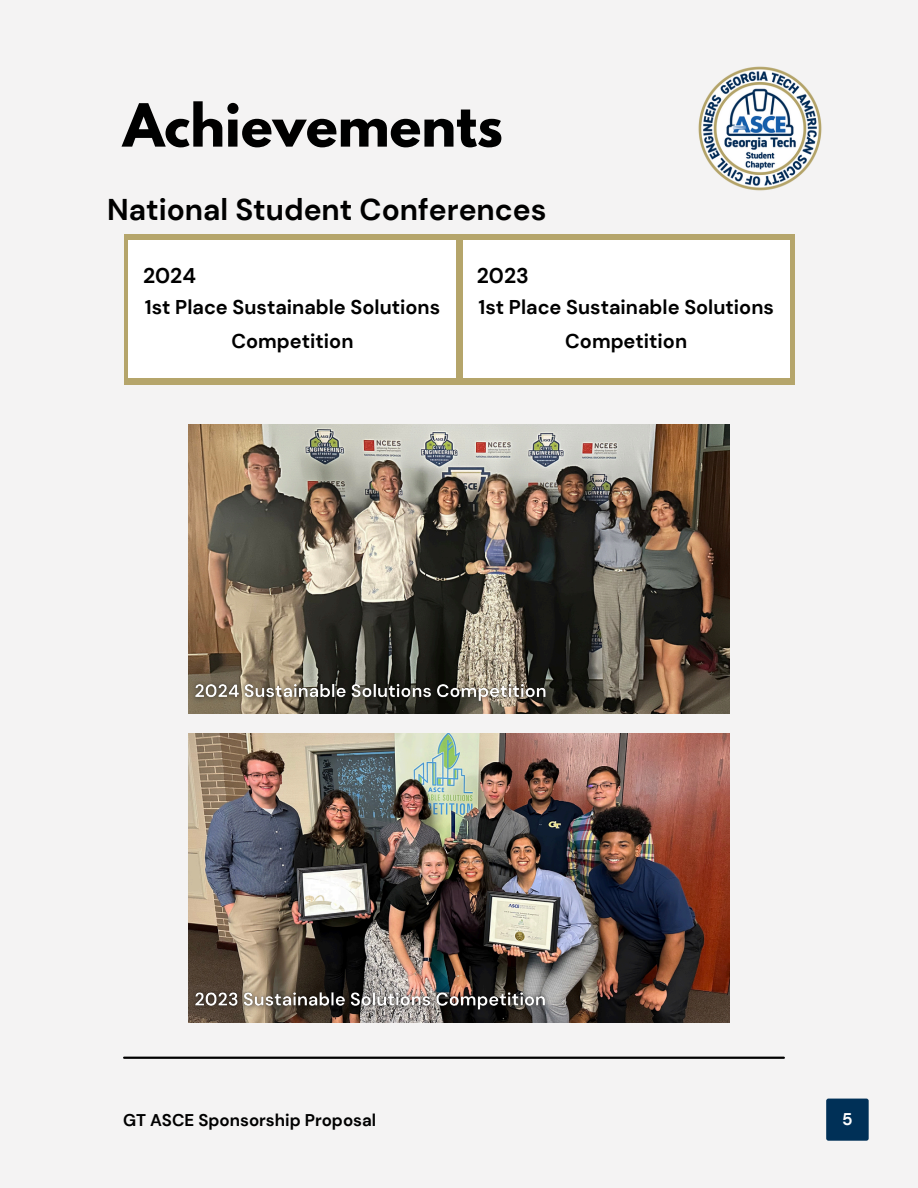
<style>
.page{position:relative;width:918px;height:1188px;background:#f4f3f3}
.page>*{position:absolute;margin:0;border:0;box-sizing:border-box;transform-origin:0 0}
.t1{font:700 52.65px "League Spartan";color:#000}
.t2{font:700 30px "DM Sans";color:#000}
.t3{font:700 21.3px "DM Sans";color:#000}
.t4{font:700 19.95px/33.8px "DM Sans";color:#000;text-align:center}
.t5{font:700 16.95px "DM Sans";color:#000}
.t6{font:700 16.95px "DM Sans";color:#fff}
</style>
<div class="page">
<hr style="left:124px;top:1057px;width:660px;height:2px;background:#000">
<img style="left:698px;top:66px;width:124px;height:125px">
<img style="left:188px;top:733px;width:541px;height:289px">
<img style="left:188px;top:984px;width:365px;height:36px">
<div style="left:124px;top:234px;width:670px;height:150px;background:#b5a56b"></div>
<div style="left:129px;top:240px;width:327px;height:137px;background:#fff"></div>
<div style="left:463px;top:240px;width:326px;height:137px;background:#fff"></div>
<img style="left:188px;top:425px;width:541px;height:289px">
<img style="left:188px;top:675px;width:366px;height:36px">
<div style="left:826px;top:1099px;width:43px;height:42px;background:#003057;border-radius:2px"></div>
<h1 class="t1" style="left:123px;top:99px;width:381px">Achievements</h1>
<h3 class="t2" style="left:107px;top:190px;width:441px">National Student Conferences</h3>
<h3 class="t3" style="left:143px;top:262px;width:54px">2024</h3>
<h3 class="t3" style="left:477px;top:262px;width:53px">2023</h3>
<p class="t4" style="left:145px;top:290px;width:297px">1st Place Sustainable Solutions<br>Competition</p>
<p class="t4" style="left:479px;top:290px;width:297px">1st Place Sustainable Solutions<br>Competition</p>
<p class="t5" style="left:123px;top:1109px;width:255px">GT ASCE Sponsorship Proposal</p>
<p class="t6" style="left:842px;top:1108px;width:12px">5</p>
</div>
